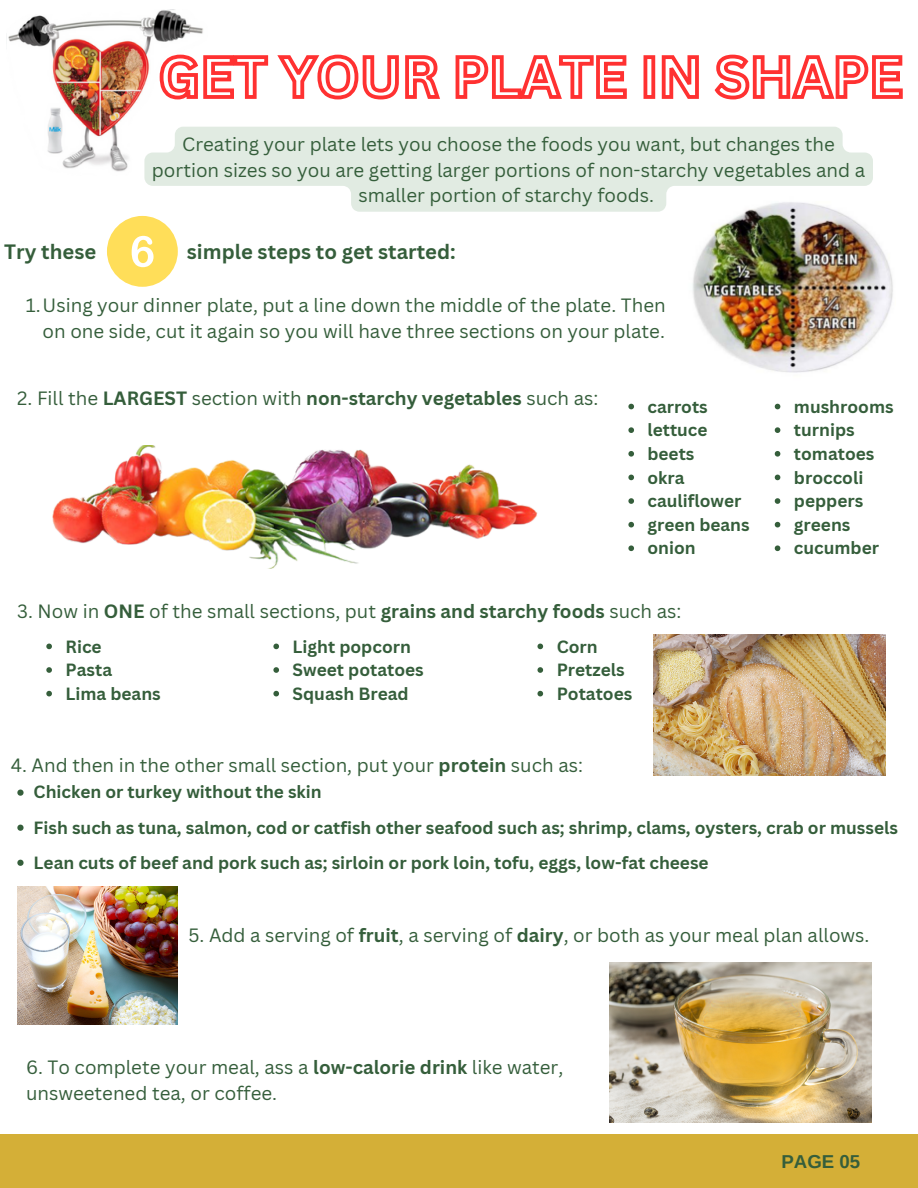
<style>
.page{position:relative;width:918px;height:1188px;background:#fff}
.page>*{position:absolute;margin:0;border:0;box-sizing:border-box;transform-origin:0 0}
.t1{font:700 20.25px "Canva Sans";color:#355e3b}
.t2{font:18.75px/25.8px "Canva Sans";color:#355e3b;text-align:center}
.t3{font:700 18.75px "Canva Sans";color:#355e3b}
.t4{font:700 18.6px "Arimo";color:#355e3b}
.t5{font:700 17.25px "Canva Sans";color:#355e3b}
.s1{font-weight:400}
.s2{font-weight:700}
</style>
<div class="page">
<div style="left:0;top:1135px;width:918px;height:53px;background:#d4af37"></div>
<div style="left:107px;top:216px;width:71px;height:71px;background:#ffde59;border-radius:50%"></div>
<svg style="left:132px;top:236px;width:22px;height:31px"></svg>
<img style="left:692px;top:212px;width:201px;height:161px">
<img style="left:654px;top:634px;width:232px;height:142px">
<img style="left:52px;top:446px;width:485px;height:122px">
<img style="left:17px;top:886px;width:160px;height:139px">
<img style="left:609px;top:963px;width:262px;height:159px">
<img style="left:8px;top:10px;width:195px;height:162px">
<svg style="left:157px;top:52px;width:746px;height:50px"></svg>
<svg style="left:144px;top:127px;width:729px;height:85px;fill:#e1ebe2"></svg>
<svg style="left:628px;top:404px;width:6px;height:5px"></svg>
<svg style="left:628px;top:427px;width:6px;height:6px"></svg>
<svg style="left:628px;top:451px;width:6px;height:6px"></svg>
<svg style="left:628px;top:475px;width:6px;height:5px"></svg>
<svg style="left:628px;top:498px;width:6px;height:6px"></svg>
<svg style="left:628px;top:522px;width:6px;height:5px"></svg>
<svg style="left:628px;top:545px;width:6px;height:6px"></svg>
<svg style="left:775px;top:404px;width:5px;height:5px"></svg>
<svg style="left:775px;top:427px;width:5px;height:6px"></svg>
<svg style="left:775px;top:451px;width:5px;height:6px"></svg>
<svg style="left:775px;top:475px;width:5px;height:5px"></svg>
<svg style="left:775px;top:498px;width:5px;height:6px"></svg>
<svg style="left:775px;top:522px;width:5px;height:5px"></svg>
<svg style="left:775px;top:545px;width:5px;height:6px"></svg>
<svg style="left:537px;top:644px;width:6px;height:5px"></svg>
<svg style="left:537px;top:667px;width:6px;height:6px"></svg>
<svg style="left:537px;top:691px;width:6px;height:5px"></svg>
<svg style="left:46px;top:644px;width:6px;height:5px"></svg>
<svg style="left:46px;top:667px;width:6px;height:6px"></svg>
<svg style="left:46px;top:691px;width:6px;height:5px"></svg>
<svg style="left:273px;top:644px;width:6px;height:5px"></svg>
<svg style="left:273px;top:667px;width:6px;height:6px"></svg>
<svg style="left:273px;top:691px;width:6px;height:5px"></svg>
<svg style="left:17px;top:790px;width:7px;height:6px"></svg>
<svg style="left:17px;top:825px;width:7px;height:6px"></svg>
<svg style="left:17px;top:860px;width:7px;height:6px"></svg>
<p class="t2" style="left:152px;top:130px;width:715px">Creating your plate lets you choose the foods you want, but changes the portion sizes so you are getting larger portions of non-starchy vegetables and a smaller portion of starchy foods.</p>
<p class="t1" style="left:4px;top:237px;width:93px">Try these</p>
<p class="t1" style="left:187px;top:237px;width:270px">simple steps to get started:</p>
<p class="t2" style="left:26px;top:292px;width:641px;text-align:right">1.Using your dinner plate, put a line down the middle of the plate. Then on one side, cut it again so you will have three sections on your plate.</p>
<p class="t3" style="left:17px;top:385px;width:583px"><span class="s1">2. Fill the</span> LARGEST <span class="s1">section with</span> non-starchy vegetables <span class="s1">such as:</span></p>
<p class="t5" style="left:648px;top:394px;width:62px">carrots</p>
<p class="t5" style="left:648px;top:418px;width:62px">lettuce</p>
<p class="t5" style="left:648px;top:442px;width:48px">beets</p>
<p class="t5" style="left:648px;top:465px;width:39px">okra</p>
<p class="t5" style="left:648px;top:489px;width:95px">cauliflower</p>
<p class="t5" style="left:648px;top:512px;width:104px">green beans</p>
<p class="t5" style="left:648px;top:536px;width:50px">onion</p>
<p class="t2" style="left:17px;top:598px;width:666px">3. Now in <span class="s2">ONE</span> of the small sections, put <span class="s2">grains and starchy foods</span> such as:</p>
<p class="t5" style="left:557px;top:634px;width:43px">Corn</p>
<p class="t5" style="left:557px;top:658px;width:70px">Pretzels</p>
<p class="t5" style="left:557px;top:681px;width:77px">Potatoes</p>
<p class="t5" style="left:66px;top:634px;width:38px">Rice</p>
<p class="t5" style="left:66px;top:658px;width:48px">Pasta</p>
<p class="t5" style="left:66px;top:681px;width:97px">Lima beans</p>
<p class="t5" style="left:293px;top:634px;width:120px">Light popcorn</p>
<p class="t5" style="left:293px;top:658px;width:133px">Sweet potatoes</p>
<p class="t5" style="left:293px;top:681px;width:118px">Squash Bread</p>
<p class="t5" style="left:794px;top:394px;width:101px">mushrooms</p>
<p class="t5" style="left:794px;top:418px;width:62px">turnips</p>
<p class="t5" style="left:794px;top:442px;width:82px">tomatoes</p>
<p class="t5" style="left:794px;top:465px;width:71px">broccoli</p>
<p class="t5" style="left:794px;top:489px;width:71px">peppers</p>
<p class="t5" style="left:794px;top:512px;width:58px">greens</p>
<p class="t5" style="left:794px;top:536px;width:87px">cucumber</p>
<p class="t2" style="left:11px;top:752px;width:574px">4. And then in the other small section, put your <span class="s2">protein</span> such as:</p>
<p class="t5" style="left:34px;top:780px;width:290px">Chicken or turkey without the skin</p>
<p class="t5" style="left:34px;top:815px;width:866px">Fish such as tuna, salmon, cod or catfish other seafood such as; shrimp, clams, oysters, crab or mussels</p>
<p class="t5" style="left:34px;top:850px;width:677px">Lean cuts of beef and pork such as; sirloin or pork loin, tofu, eggs, low-fat cheese</p>
<p class="t2" style="left:188px;top:922px;width:683px">5. Add a serving of <span class="s2">fruit</span>, a serving of <span class="s2">dairy</span>, or both as your meal plan allows.</p>
<p class="t2" style="left:26px;top:1054px;width:539px;text-align:left">6. To complete your meal, ass a <span class="s2">low-calorie drink</span> like water, unsweetened tea, or coffee.</p>
<p class="t4" style="left:782px;top:1152px;width:80px">PAGE 05</p>
</div>
